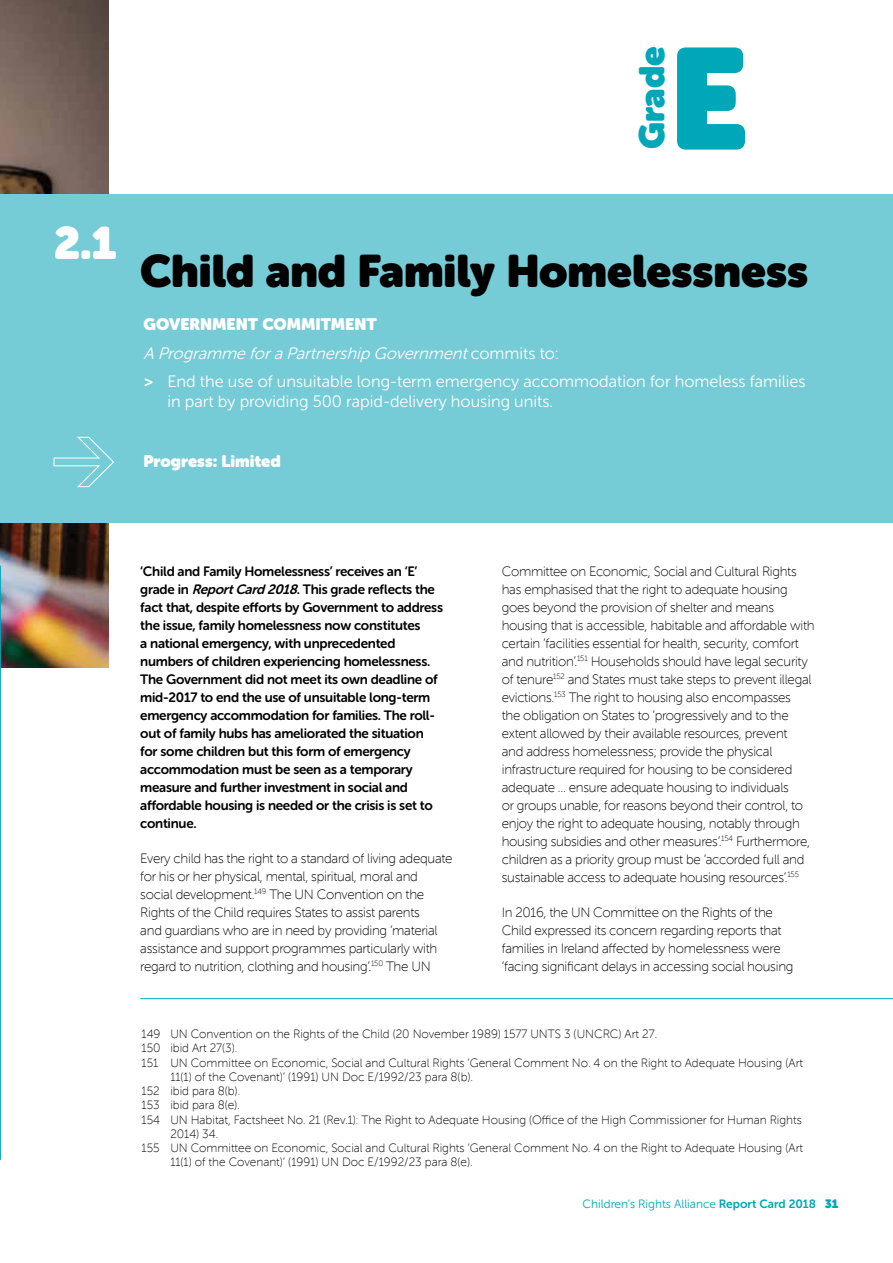
<style>
.page{position:relative;width:893px;height:1263px;background:#fff}
.page>*{position:absolute;margin:0;border:0;box-sizing:border-box;transform-origin:0 0}
.t1{font:142.05px "Museo Sans Rounded";color:#00a7b8}
.t2{font:45px "Museo Sans Rounded";color:#000}
.t3{font:45px "Museo Sans Rounded";color:#fff}
.t4{font:35.4px "Museo Sans Rounded";letter-spacing:-.005em;color:#00a7b8}
.t5{font:16.5px/28.8px "Museo Sans Rounded 300";color:#fff}
.t6{font:16.5px "Museo Sans Rounded";color:#fff}
.t7{font:13.5px/18px "Museo Sans Rounded 100";letter-spacing:-.02em;color:#000}
.t8{font:13.5px/18px "Museo Sans Rounded 700";letter-spacing:-.02em;color:#000}
.t9{font:12px "Museo Sans Rounded 100";color:#000}
.t10{font:12px "Museo Sans Rounded 300";color:#00a7b8}
.s1{font-style:italic}
.s2{font-family:"Museo Sans Rounded 700"}
.s3{font-family:"Museo Sans Rounded"}
</style>
<div class="page">
<img style="left:0;top:0;width:108px;height:566px">
<svg style="left:0;top:566px;width:307px;height:594px"></svg>
<div style="left:0;top:194px;width:893px;height:329px;background:#75cbd6"></div>
<svg style="left:53px;top:436px;width:61px;height:52px"></svg>
<hr style="left:140px;top:998px;width:753px;height:1px;background:#00a7b8">
<h3 class="t4" style="left:631px;top:149px;width:104px;rotate:-90deg">Grade</h3>
<h1 class="t1" style="left:669px;top:17px;width:80px">E</h1>
<h2 class="t3" style="left:54px;top:217px;width:64px">2.1</h2>
<h2 class="t2" style="left:140px;top:245px;width:669px">Child and Family Homelessness</h2>
<p class="t6" style="left:144px;top:315px;width:235px">GOVERNMENT COMMITMENT</p>
<p class="t5" style="left:144px;top:339px;width:664px"><span class="s1">A ProgrammeforaPartnership Government</span>c o m m i t s t o :<br><span class="s2">&gt;</span> End the use of unsuitable long-term emergency accommodation for homeless families</p>
<p class="t5" style="left:168px;top:387px;width:387px">in part by providing 500 rapid-delivery housing units.</p>
<p class="t6" style="left:144px;top:451px;width:139px">Progress: Limited</p>
<p class="t8" style="left:140px;top:562px;width:304px">‘Child and Family Homelessness’ receives an ‘E’ grade in <span class="s1">ReportCard2018</span>. This grade reflects the fact that, despite efforts by Government to address the issue, family homelessness now constitutes<br>a national emergency, with unprecedented numbers of children experiencing homelessness.<br>The Government did not meet its own deadline of mid-2017 to end the use of unsuitable long-term emergency accommodation for families. The roll&shy;out of family hubs has ameliorated the situation for some children but this form of emergency accommodation must be seen as a temporary measure and further investment in social and affordable housing is needed or the crisis is set to continue.</p>
<p class="t7" style="left:140px;top:849px;width:314px">Every child has the right to a standard of living adequate for his or her physical, mental, spiritual, moral and social development.<sup>149</sup> The UN Convention on the Rights of the Child requires States to assist parents<br>and guardians who are in need by providing ‘material assistance and support programmes particularly with regard to nutrition, clothing and housing’.<sup>150</sup> The UN</p>
<p class="t7" style="left:502px;top:562px;width:314px">Committee on Economic, Social and Cultural Rights has emphasised that the right to adequate housing goes beyond the provision of shelter and means housing that is accessible, habitable and affordable with certain ‘facilities essential for health, security, comfort and nutrition’.<sup>151</sup> Households should have legal security of tenure<sup>152</sup> and States must take steps to prevent illegal evictions.<sup>153</sup> The right to housing also encompasses<br>the obligation on States to ‘progressively and to the extent allowed by their available resources, prevent<br>and address homelessness; provide the physical infrastructure required for housing to be considered adequate ... ensure adequate housing to individuals<br>or groups unable, for reasons beyond their control, to enjoy the right to adequate housing, notably through housing subsidies and other measures’.<sup>154</sup> Furthermore, children as a priority group must be ‘accorded full and sustainable access to adequate housing resources’.<sup>155</sup></p>
<p class="t7" style="left:502px;top:903px;width:293px">In 2016, the UN Committee on the Rights of the Child expressed its concern regarding reports that families in Ireland affected by homelessness were ‘facing significant delays in accessing social housing</p>
<p class="t9" style="left:142px;top:1027px;width:517px">149 UN Convention on the Rights of the Child (20 November 1989) 1577 UNTS 3 (UNCRC) Art 27.</p>
<p class="t9" style="left:142px;top:1042px;width:97px">150 ibid Art 27(3).</p>
<p class="t9" style="left:142px;top:1056px;width:663px">151 UN Committee on Economic, Social and Cultural Rights ‘General Comment No. 4 on the Right to Adequate Housing (Art</p>
<p class="t9" style="left:170px;top:1070px;width:304px">11(1) of the Covenant)’ (1991) UN Doc E/1992/23 para 8(b).</p>
<p class="t9" style="left:142px;top:1084px;width:100px">152 ibid para 8(b).</p>
<p class="t9" style="left:142px;top:1099px;width:100px">153 ibid para 8(e).</p>
<p class="t9" style="left:142px;top:1113px;width:662px">154 UN Habitat, Factsheet No. 21 (Rev.1): The Right to Adequate Housing (Office of the High Commissioner for Human Rights</p>
<p class="t9" style="left:170px;top:1127px;width:50px">2014) 34.</p>
<p class="t9" style="left:142px;top:1141px;width:663px">155 UN Committee on Economic, Social and Cultural Rights ‘General Comment No. 4 on the Right to Adequate Housing (Art</p>
<p class="t9" style="left:170px;top:1156px;width:304px">11(1) of the Covenant)’ (1991) UN Doc E/1992/23 para 8(e).</p>
<p class="t10" style="left:583px;top:1197px;width:257px">Children’s Rights Alliance <span class="s2">Report Card 2018</span> <span class="s3">31</span></p>
</div>
